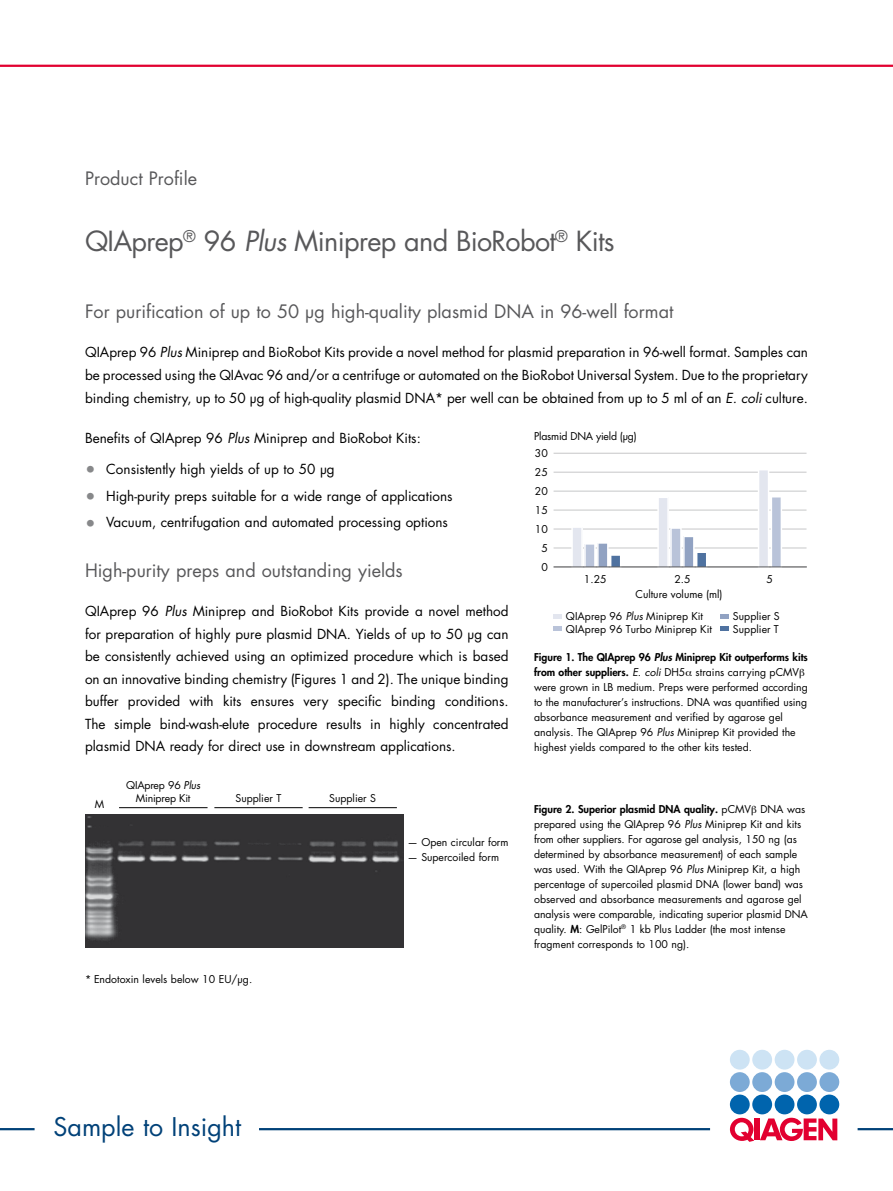
<style>
.page{position:relative;width:893px;height:1191px;background:#fff}
.page>*{position:absolute;margin:0;border:0;box-sizing:border-box;transform-origin:0 0}
.t1{font:27px "Futura Std";letter-spacing:-.025em;color:#58585a}
.t2{font:25.05px "Futura Std";color:#004178}
.t3{font:18px "Futura Std";color:#58585a}
.t4{font:13.5px/22.5px "Futura Std";color:#000;text-align:justify}
.t5{font:10.5px/15px "Futura Std";color:#000}
.t6{font:10.5px/12.5px "Futura";letter-spacing:.005em;color:#000}
.t7{font:10.5px/16px "Futura Std";letter-spacing:-.02em;color:#000}
.s1{font-style:italic}
.s2{font-size:18px;color:#87888a}
.s3{font-weight:800}
.s4{font-weight:800;font-style:italic}
</style>
<div class="page">
<hr style="left:0;top:65px;width:893px;height:2px;background:#e20030">
<hr style="left:0;top:1128px;width:35px;height:2px;background:#004178">
<hr style="left:259px;top:1128px;width:451px;height:2px;background:#004178">
<div style="left:730px;top:1094px;width:20px;height:20px;background:#0064ad;border-radius:50%"></div>
<div style="left:752px;top:1094px;width:20px;height:20px;background:#0064ad;border-radius:50%"></div>
<div style="left:775px;top:1094px;width:19px;height:20px;background:#0064ad;border-radius:50%"></div>
<div style="left:797px;top:1094px;width:20px;height:20px;background:#0064ad;border-radius:50%"></div>
<div style="left:819px;top:1094px;width:20px;height:20px;background:#0064ad;border-radius:50%"></div>
<div style="left:730px;top:1072px;width:20px;height:20px;background:#7caad6;border-radius:50%"></div>
<div style="left:752px;top:1072px;width:20px;height:20px;background:#7caad6;border-radius:50%"></div>
<div style="left:775px;top:1072px;width:19px;height:20px;background:#7caad6;border-radius:50%"></div>
<div style="left:797px;top:1072px;width:20px;height:20px;background:#7caad6;border-radius:50%"></div>
<div style="left:819px;top:1072px;width:20px;height:20px;background:#7caad6;border-radius:50%"></div>
<div style="left:730px;top:1049px;width:20px;height:20px;background:#cde3f4;border-radius:50%"></div>
<div style="left:752px;top:1049px;width:20px;height:20px;background:#cde3f4;border-radius:50%"></div>
<div style="left:775px;top:1049px;width:19px;height:20px;background:#cde3f4;border-radius:50%"></div>
<div style="left:797px;top:1049px;width:20px;height:20px;background:#cde3f4;border-radius:50%"></div>
<div style="left:819px;top:1049px;width:20px;height:20px;background:#cde3f4;border-radius:50%"></div>
<svg style="left:730px;top:1117px;width:24px;height:24px"></svg>
<div style="left:755px;top:1118px;width:5px;height:22px;background:#e20030"></div>
<svg style="left:760px;top:1117px;width:77px;height:24px"></svg>
<hr style="left:858px;top:1128px;width:35px;height:2px;background:#004178">
<hr style="left:554px;top:453px;width:252px;height:1px;background:#c6c7c8">
<hr style="left:554px;top:472px;width:252px;height:1px;background:#c6c7c8">
<hr style="left:554px;top:491px;width:252px;height:1px;background:#c6c7c8">
<hr style="left:554px;top:510px;width:252px;height:1px;background:#c6c7c8">
<hr style="left:554px;top:529px;width:252px;height:1px;background:#c6c7c8">
<hr style="left:554px;top:548px;width:252px;height:1px;background:#c6c7c8">
<svg style="left:571px;top:528px;width:50px;height:40px"></svg>
<svg style="left:657px;top:498px;width:50px;height:70px"></svg>
<svg style="left:758px;top:470px;width:24px;height:98px"></svg>
<hr style="left:554px;top:566px;width:253px;height:1px;background:#58585a">
<svg style="left:554px;top:614px;width:8px;height:4px"></svg>
<svg style="left:554px;top:627px;width:8px;height:4px"></svg>
<svg style="left:720px;top:614px;width:9px;height:4px"></svg>
<svg style="left:720px;top:627px;width:9px;height:4px"></svg>
<img style="left:86px;top:814px;width:317px;height:133px">
<hr style="left:119px;top:807px;width:89px;height:1px;background:#000">
<hr style="left:309px;top:807px;width:88px;height:1px;background:#000">
<hr style="left:214px;top:807px;width:89px;height:1px;background:#000">
<h3 class="t3" style="left:85px;top:167px;width:114px">Product Profile</h3>
<h1 class="t1" style="left:85px;top:224px;width:531px">QIAprep<sup>®</sup> 96 <span class="s1">Plus</span> Miniprep and BioRobot<sup>®</sup> Kits</h1>
<h3 class="t3" style="left:85px;top:300px;width:590px">For purification of up to 50 µg high-quality plasmid DNA in 96-well format</h3>
<p class="t4" style="left:85px;top:341px;width:724px">QIAprep 96 <span class="s1">Plus</span> Miniprep and BioRobot Kits provide a novel method for plasmid preparation in 96-well format. Samples can be processed using the QIAvac 96 and/or a centrifuge or automated on the BioRobot Universal System. Due to the proprietary binding chemistry, up to 50 µg of high-quality plasmid DNA* per well can be obtained from up to 5 ml of an <span class="s1">E. coli</span> culture.</p>
<p class="t4" style="left:85px;top:427px;width:337px">Benefits of QIAprep 96 <span class="s1">Plus</span> Miniprep and BioRobot Kits:</p>
<p class="t4" style="left:85px;top:458px;width:251px"><span class="s2">•</span> Consistently high yields of up to 50 µg</p>
<p class="t4" style="left:85px;top:484px;width:369px"><span class="s2">•</span> High-purity preps suitable for a wide range of applications</p>
<p class="t4" style="left:85px;top:511px;width:364px"><span class="s2">•</span> Vacuum, centrifugation and automated processing options</p>
<h3 class="t3" style="left:85px;top:558px;width:319px">High-purity preps and outstanding yields</h3>
<p class="t4" style="left:85px;top:600px;width:425px">QIAprep 96 <span class="s1">Plus</span> Miniprep and BioRobot Kits provide a novel method for preparation of highly pure plasmid DNA. Yields of up to 50 µg can be consistently achieved using an optimized procedure which is based on an innovative binding chemistry (Figures 1 and 2). The unique binding buffer provided with kits ensures very specific binding conditions.<br>The simple bind-wash-elute procedure results in highly concentrated plasmid DNA ready for direct use in downstream applications.</p>
<p class="t7" style="left:534px;top:429px;width:104px">Plasmid DNA yield (µg)<br>30</p>
<p class="t5" style="left:535px;top:462px;width:14px;line-height:19px;text-align:right">25<br>20<br>15<br>10<br>5<br>0</p>
<p class="t5" style="left:584px;top:572px;width:24px">1.25</p>
<p class="t5" style="left:635px;top:571px;width:89px;text-indent:39px">2.5<br>Culture volume (ml)</p>
<p class="t5" style="left:767px;top:571px;width:8px">5</p>
<p class="t6" style="left:566px;top:610px;width:148px">QIAprep 96 <span class="s1">Plus</span> Miniprep Kit<br>QIAprep 96 Turbo Miniprep Kit</p>
<p class="t6" style="left:733px;top:610px;width:48px">Supplier S<br>Supplier T</p>
<p class="t5" style="left:534px;top:650px;width:275px"><span class="s3">Figure 1. The QIAprep 96</span> <span class="s4">Plus</span> <span class="s3">Miniprep Kit outperforms kits from other suppliers.</span> <span class="s1">E. coli</span> DH5 strains carrying pCMV were grown in LB medium. Preps were performed according to the manufacturer’s instructions. DNA was quantified using absorbance measurement and verified by agarose gel analysis. The QIAprep 96 <span class="s1">Plus</span> Miniprep Kit provided the highest yields compared to the other kits tested.</p>
<p class="t7" style="left:126px;top:779px;width:76px;line-height:12.6px;text-align:center">QIAprep 96 <span class="s1">Plus<br></span>Miniprep Kit</p>
<p class="t5" style="left:95px;top:796px;width:11px">M</p>
<p class="t5" style="left:235px;top:790px;width:47px">Supplier T</p>
<p class="t5" style="left:85px;top:971px;width:169px">* Endotoxin levels below 10 EU/µg.</p>
<p class="t5" style="left:329px;top:790px;width:48px">Supplier S</p>
<p class="t5" style="left:408px;top:834px;width:102px">— Open circular form</p>
<p class="t5" style="left:408px;top:850px;width:93px">— Supercoiled form</p>
<p class="t5" style="left:534px;top:801px;width:275px"><span class="s3">Figure 2. Superior plasmid DNA quality.</span> pCMV DNA was prepared using the QIAprep 96 <span class="s1">Plus</span> Miniprep Kit and kits from other suppliers. For agarose gel analysis, 150 ng (as determined by absorbance measurement) of each sample was used. With the QIAprep 96 <span class="s1">Plus</span> Miniprep Kit, a high percentage of supercoiled plasmid DNA (lower band) was observed and absorbance measurements and agarose gel analysis were comparable, indicating superior plasmid DNA quality. <span class="s3">M</span>: GelPilot<sup>®</sup> 1 kb Plus Ladder (the most intense fragment corresponds to 100 ng).</p>
<h2 class="t2" style="left:54px;top:1110px;width:189px">Sample to Insight</h2>
</div>
